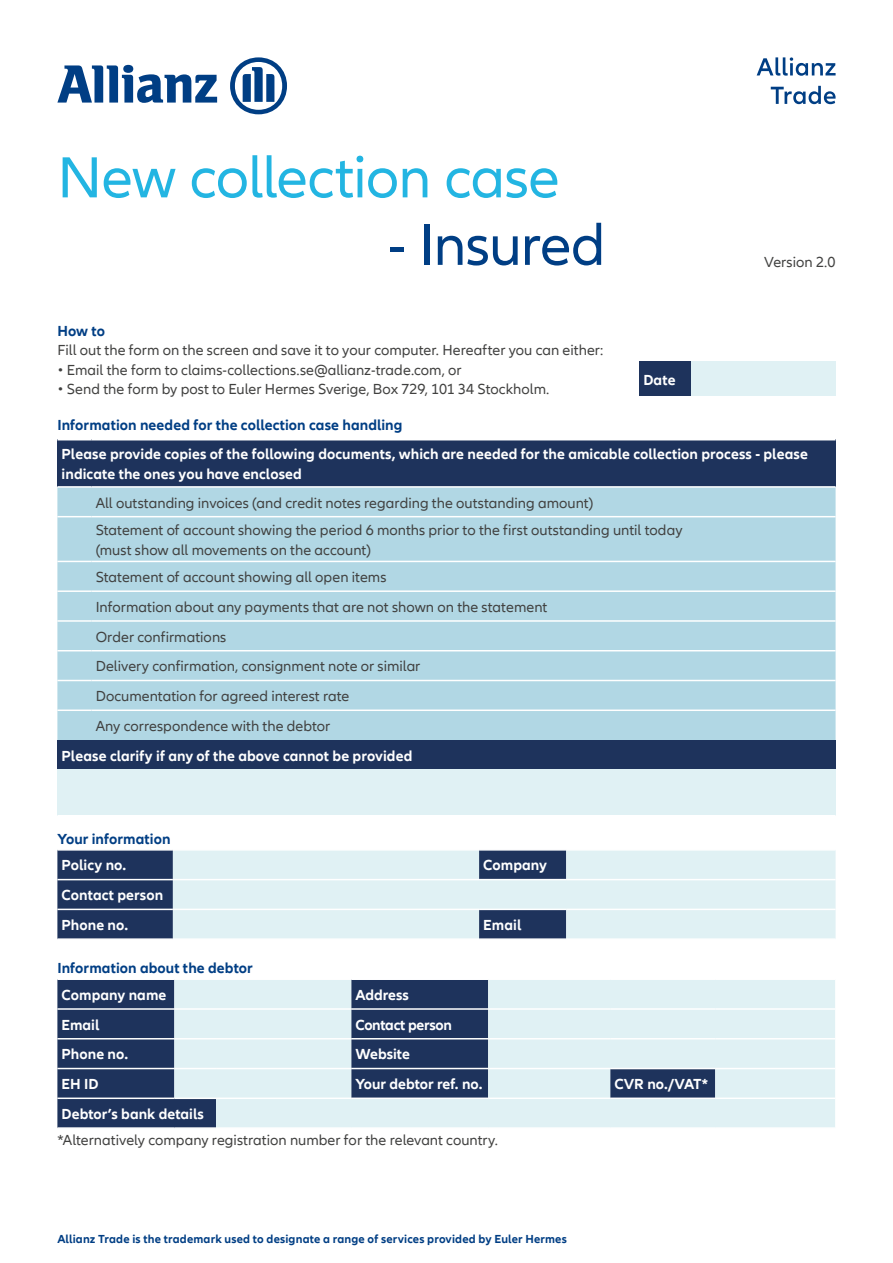
<style>
.page{position:relative;width:893px;height:1263px;background:#fff}
.page>*{position:absolute;margin:0;border:0;box-sizing:border-box;transform-origin:0 0}
.t1{font:60px "Allianz Neo";letter-spacing:-.015em;color:#23b5e2}
.t2{font:60px "Allianz Neo";letter-spacing:-.015em;color:#003e84}
.t3{font:15px/29.7px "Allianz Neo";letter-spacing:.005em;color:#414140}
.t4{font:700 15px/29.7px "Allianz Neo";letter-spacing:.005em;color:#fff}
.t5{font:700 15px "Allianz Neo";letter-spacing:.005em;color:#003e84}
.t6{font:700 15px "Allianz Neo";letter-spacing:-.02em;color:#fff}
.t7{font:700 12px "Allianz Neo";letter-spacing:.015em;color:#003e84}
</style>
<div class="page">
<svg style="left:57px;top:850px;width:116px;height:88px;background:#233860"></svg>
<svg style="left:173px;top:850px;width:663px;height:88px;background:#cfe0e7"></svg>
<hr style="left:57px;top:879px;width:116px;height:1px;background:#fff">
<hr style="left:173px;top:879px;width:306px;height:1px;background:#fff">
<hr style="left:479px;top:879px;width:87px;height:1px;background:#fff">
<hr style="left:566px;top:879px;width:270px;height:1px;background:#fff">
<hr style="left:57px;top:909px;width:116px;height:1px;background:#fff">
<hr style="left:173px;top:909px;width:306px;height:1px;background:#fff">
<hr style="left:479px;top:909px;width:87px;height:1px;background:#fff">
<hr style="left:566px;top:909px;width:270px;height:1px;background:#fff">
<div style="left:57px;top:980px;width:117px;height:147px;background:#1e335c"></div>
<svg style="left:174px;top:980px;width:661px;height:147px;background:#b7c9d4"></svg>
<hr style="left:57px;top:1008px;width:117px;height:2px;background:#fff">
<hr style="left:174px;top:1008px;width:42px;height:2px;background:#fff">
<hr style="left:216px;top:1008px;width:135px;height:2px;background:#fff">
<hr style="left:351px;top:1008px;width:137px;height:2px;background:#fff">
<hr style="left:488px;top:1008px;width:122px;height:2px;background:#fff">
<hr style="left:610px;top:1008px;width:105px;height:2px;background:#fff">
<hr style="left:715px;top:1008px;width:120px;height:2px;background:#fff">
<hr style="left:57px;top:1038px;width:117px;height:1px;background:#fff">
<hr style="left:174px;top:1038px;width:42px;height:1px;background:#fff">
<hr style="left:216px;top:1038px;width:135px;height:1px;background:#fff">
<hr style="left:351px;top:1038px;width:137px;height:1px;background:#fff">
<hr style="left:488px;top:1038px;width:122px;height:1px;background:#fff">
<hr style="left:610px;top:1038px;width:105px;height:1px;background:#fff">
<hr style="left:715px;top:1038px;width:120px;height:1px;background:#fff">
<hr style="left:57px;top:1068px;width:117px;height:1px;background:#fff">
<hr style="left:174px;top:1068px;width:42px;height:1px;background:#fff">
<hr style="left:216px;top:1068px;width:135px;height:1px;background:#fff">
<hr style="left:351px;top:1068px;width:137px;height:1px;background:#fff">
<hr style="left:488px;top:1068px;width:122px;height:1px;background:#fff">
<hr style="left:610px;top:1068px;width:105px;height:1px;background:#fff">
<hr style="left:715px;top:1068px;width:120px;height:1px;background:#fff">
<hr style="left:57px;top:1097px;width:117px;height:2px;background:#fff">
<hr style="left:174px;top:1097px;width:42px;height:2px;background:#fff">
<hr style="left:216px;top:1097px;width:135px;height:2px;background:#fff">
<hr style="left:351px;top:1097px;width:137px;height:2px;background:#fff">
<hr style="left:488px;top:1097px;width:122px;height:2px;background:#fff">
<hr style="left:610px;top:1097px;width:105px;height:2px;background:#fff">
<hr style="left:715px;top:1097px;width:120px;height:2px;background:#fff">
<div style="left:57px;top:440px;width:779px;height:47px;background:#1e335c"></div>
<div style="left:57px;top:488px;width:779px;height:252px;background:#b1d7e4"></div>
<hr style="left:57px;top:486px;width:34px;height:2px;background:#fff">
<hr style="left:91px;top:486px;width:745px;height:2px;background:#fff">
<hr style="left:57px;top:516px;width:34px;height:1px;background:#fff">
<hr style="left:91px;top:516px;width:745px;height:1px;background:#fff">
<hr style="left:57px;top:561px;width:34px;height:1px;background:#fff">
<hr style="left:91px;top:561px;width:745px;height:1px;background:#fff">
<hr style="left:57px;top:590px;width:34px;height:2px;background:#fff">
<hr style="left:91px;top:590px;width:745px;height:2px;background:#fff">
<hr style="left:57px;top:620px;width:34px;height:2px;background:#fff">
<hr style="left:91px;top:620px;width:745px;height:2px;background:#fff">
<hr style="left:57px;top:650px;width:34px;height:1px;background:#fff">
<hr style="left:91px;top:650px;width:745px;height:1px;background:#fff">
<hr style="left:57px;top:680px;width:34px;height:1px;background:#fff">
<hr style="left:91px;top:680px;width:745px;height:1px;background:#fff">
<hr style="left:57px;top:709px;width:34px;height:2px;background:#fff">
<hr style="left:91px;top:709px;width:745px;height:2px;background:#fff">
<div style="left:57px;top:740px;width:779px;height:30px;background:#1e335c"></div>
<div style="left:57px;top:770px;width:779px;height:46px;background:#e0f1f4"></div>
<hr style="left:57px;top:815px;width:779px;height:1px;background:#fff">
<div style="left:639px;top:362px;width:53px;height:34px;background:#1e335c"></div>
<div style="left:692px;top:362px;width:144px;height:34px;background:#e0f1f4"></div>
<svg style="left:771px;top:86px;width:65px;height:18px"></svg>
<svg style="left:757px;top:57px;width:79px;height:19px"></svg>
<svg style="left:57px;top:65px;width:160px;height:38px"></svg>
<svg style="left:230px;top:57px;width:57px;height:57px"></svg>
<h1 class="t1" style="left:57px;top:143px;width:504px">New collection case</h1>
<h1 class="t2" style="left:387px;top:211px;width:220px">- Insured</h1>
<p class="t5" style="left:57px;top:322px;width:49px">How to</p>
<p class="t3" style="left:57px;top:336px;width:548px">Fill out the form on the screen and save it to your computer. Hereafter you can either:</p>
<p class="t3" style="left:57px;top:355px;width:406px">• Email the form to claims-collections.se@allianz-trade.com, or</p>
<p class="t3" style="left:57px;top:375px;width:494px">• Send the form by post to Euler Hermes Sverige, Box 729, 101 34 Stockholm.</p>
<p class="t5" style="left:57px;top:416px;width:347px">Information needed for the collection case handling</p>
<p class="t4" style="left:643px;top:365px;width:34px">Date</p>
<p class="t3" style="left:764px;top:247px;width:73px">Version 2.0</p>
<p class="t4" style="left:62px;top:445px;width:748px;line-height:19.5px">Please provide copies of the following documents, which are needed for the amicable collection process - please indicate the ones you have enclosed</p>
<p class="t3" style="left:96px;top:489px;width:588px;line-height:27.5px">All outstanding invoices (and credit notes regarding the outstanding amount)<br>Statement of account showing the period 6 months prior to the first outstanding until today</p>
<p class="t3" style="left:96px;top:536px;width:292px;line-height:27.5px">(must show all movements on the account)<br>Statement of account showing all open items</p>
<p class="t3" style="left:96px;top:592px;width:453px">Information about any payments that are not shown on the statement Order confirmations<br>Delivery confirmation, consignment note or similar<br>Documentation for agreed interest rate<br>Any correspondence with the debtor</p>
<p class="t4" style="left:62px;top:741px;width:352px">Please clarify if any of the above cannot be provided</p>
<p class="t5" style="left:57px;top:830px;width:115px">Your information</p>
<p class="t4" style="left:62px;top:851px;width:66px">Policy no.</p>
<p class="t4" style="left:483px;top:851px;width:65px">Company</p>
<p class="t4" style="left:62px;top:881px;width:103px">Contact person<br>Phone no.</p>
<p class="t4" style="left:483px;top:910px;width:40px">Email</p>
<p class="t5" style="left:57px;top:959px;width:197px">Information about the debtor</p>
<p class="t4" style="left:62px;top:980px;width:106px">Company name</p>
<p class="t4" style="left:355px;top:980px;width:55px">Address</p>
<p class="t4" style="left:62px;top:1010px;width:39px">Email</p>
<p class="t6" style="left:355px;top:1016px;width:98px">Contact person</p>
<p class="t4" style="left:62px;top:1040px;width:68px">Phone no.</p>
<p class="t4" style="left:355px;top:1040px;width:56px">Website</p>
<p class="t4" style="left:62px;top:1069px;width:38px">EH ID</p>
<p class="t4" style="left:355px;top:1069px;width:128px">Your debtor ref. no.</p>
<p class="t4" style="left:614px;top:1069px;width:95px">CVR no./VAT*</p>
<p class="t4" style="left:62px;top:1099px;width:144px">Debtor’s bank details</p>
<p class="t3" style="left:57px;top:1125px;width:442px">*Alternatively company registration number for the relevant country.</p>
<p class="t7" style="left:57px;top:1232px;width:511px">Allianz Trade is the trademark used to designate a range of services provided by Euler Hermes</p>
</div>
